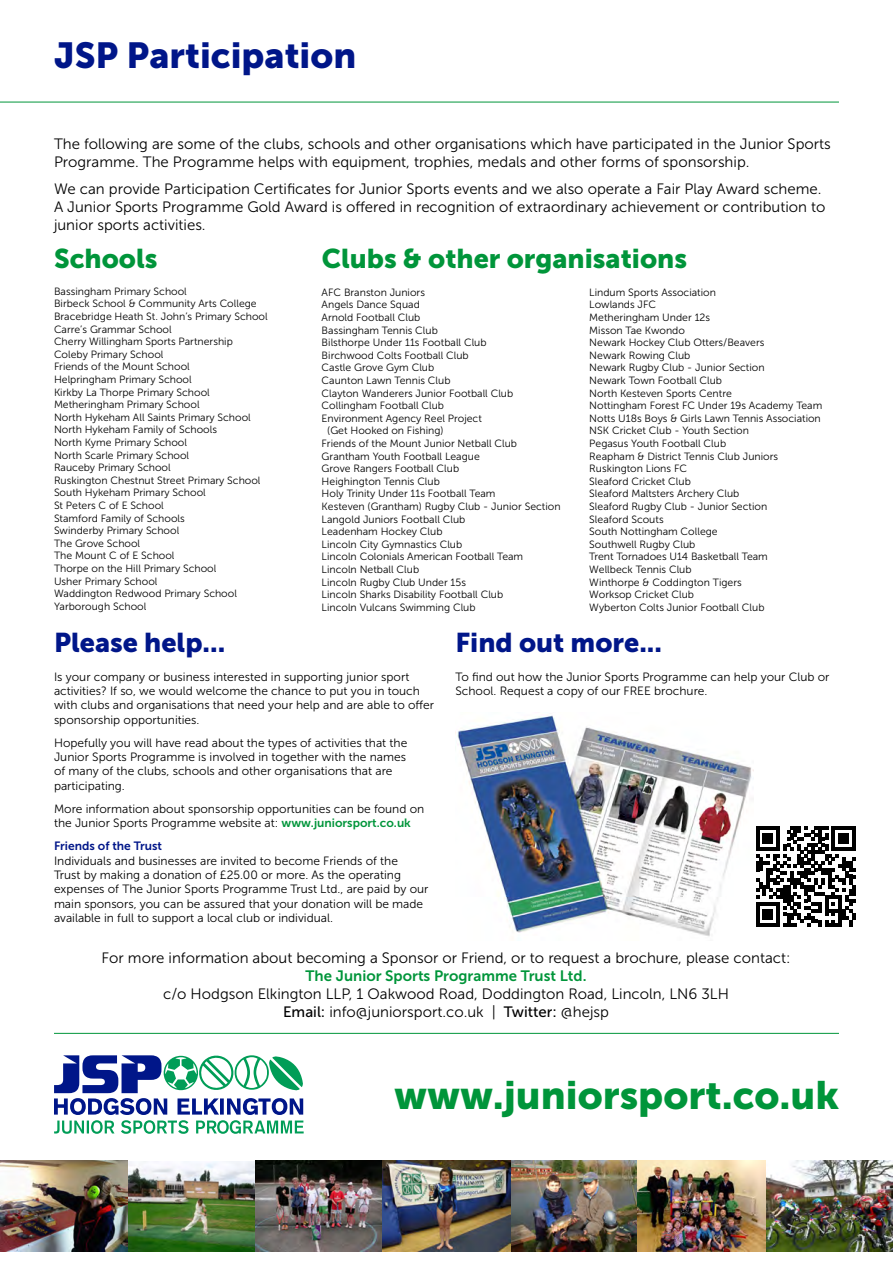
<style>
.page{position:relative;width:893px;height:1263px;background:#fff}
.page>*{position:absolute;margin:0;border:0;box-sizing:border-box;transform-origin:0 0}
.t1{font:39.45px "Museo Sans 900";color:#00953a}
.t2{font:36px "Museo Sans 900";color:#001689}
.t3{font:27px "Museo Sans 900";color:#00953a}
.t4{font:27px "Museo Sans 900";color:#001689}
.t5{font:15px/18px "Museo Sans 300";color:#000}
.t6{font:15px "Museo Sans 700";color:#00953a}
.t7{font:12px/14.4px "Museo Sans 300";color:#000}
.t8{font:10.5px/12.6px "Museo Sans 300";color:#000}
.s1{font-family:"Museo Sans 700";color:#00953a}
.s2{font-family:"Museo Sans 700";color:#001689}
.s3{font-family:"Museo Sans 500"}
</style>
<div class="page">
<img style="left:0;top:1161px;width:893px;height:90px">
<img style="left:455px;top:715px;width:299px;height:221px">
<svg style="left:54px;top:1055px;width:250px;height:79px"></svg>
<svg style="left:756px;top:826px;width:100px;height:100px"></svg>
<hr style="left:54px;top:1033px;width:785px;height:1px;background:#00953a">
<hr style="left:0;top:102px;width:839px;height:1px;background:#00953a">
<p class="t2" style="left:54px;top:34px;width:304px">JSP Participation</p>
<p class="t5" style="left:54px;top:135px;width:778px">The following are some of the clubs, schools and other organisations which have participated in the Junior Sports<br>Programme. The Programme helps with equipment, trophies, medals and other forms of sponsorship.</p>
<p class="t5" style="left:54px;top:180px;width:773px">We can provide Participation Certificates for Junior Sports events and we also operate a Fair Play Award scheme.<br>A Junior Sports Programme Gold Award is offered in recognition of extraordinary achievement or contribution to junior sports activities.</p>
<p class="t3" style="left:54px;top:243px;width:105px">Schools</p>
<p class="t8" style="left:54px;top:285px;width:134px">Bassingham Primary School</p>
<p class="t8" style="left:54px;top:298px;width:204px">Birbeck School &amp; Community Arts College</p>
<p class="t8" style="left:54px;top:310px;width:215px">Bracebridge Heath St. John’s Primary School</p>
<p class="t8" style="left:54px;top:323px;width:119px">Carre’s Grammar School</p>
<p class="t8" style="left:54px;top:335px;width:180px">Cherry Willingham Sports Partnership</p>
<p class="t8" style="left:54px;top:348px;width:111px">Coleby Primary School</p>
<p class="t8" style="left:54px;top:361px;width:137px">Friends of the Mount School</p>
<p class="t8" style="left:54px;top:373px;width:139px">Helpringham Primary School</p>
<p class="t8" style="left:54px;top:386px;width:157px">Kirkby La Thorpe Primary School</p>
<p class="t8" style="left:54px;top:398px;width:147px">Metheringham Primary School</p>
<p class="t8" style="left:54px;top:411px;width:198px">North Hykeham All Saints Primary School</p>
<p class="t8" style="left:54px;top:424px;width:165px">North Hykeham Family of Schools</p>
<p class="t8" style="left:54px;top:436px;width:135px">North Kyme Primary School</p>
<p class="t8" style="left:54px;top:449px;width:137px">North Scarle Primary School</p>
<p class="t8" style="left:54px;top:461px;width:118px">Rauceby Primary School</p>
<p class="t8" style="left:54px;top:474px;width:208px">Ruskington Chestnut Street Primary School</p>
<p class="t8" style="left:54px;top:487px;width:153px">South Hykeham Primary School</p>
<p class="t8" style="left:54px;top:499px;width:111px">St Peters C of E School</p>
<p class="t8" style="left:54px;top:512px;width:132px">Stamford Family of Schools</p>
<p class="t8" style="left:54px;top:524px;width:127px">Swinderby Primary School</p>
<p class="t8" style="left:54px;top:537px;width:88px">The Grove School</p>
<p class="t8" style="left:54px;top:550px;width:122px">The Mount C of E School</p>
<p class="t8" style="left:54px;top:562px;width:164px">Thorpe on the Hill Primary School</p>
<p class="t8" style="left:54px;top:575px;width:105px">Usher Primary School</p>
<p class="t8" style="left:54px;top:587px;width:184px">Waddington Redwood Primary School</p>
<p class="t8" style="left:54px;top:600px;width:94px">Yarborough School</p>
<p class="t3" style="left:322px;top:243px;width:367px">Clubs &amp; other organisations</p>
<p class="t8" style="left:589px;top:286px;width:128px">Lindum Sports Association</p>
<p class="t8" style="left:589px;top:299px;width:68px">Lowlands JFC</p>
<p class="t8" style="left:589px;top:311px;width:122px">Metheringham Under 12s</p>
<p class="t8" style="left:589px;top:324px;width:97px">Misson Tae Kwondo</p>
<p class="t8" style="left:589px;top:336px;width:177px">Newark Hockey Club Otters/Beavers</p>
<p class="t8" style="left:589px;top:349px;width:103px">Newark Rowing Club</p>
<p class="t8" style="left:589px;top:362px;width:177px">Newark Rugby Club - Junior Section</p>
<p class="t8" style="left:589px;top:374px;width:134px">Newark Town Football Club</p>
<p class="t8" style="left:589px;top:387px;width:144px">North Kesteven Sports Centre</p>
<p class="t8" style="left:589px;top:399px;width:235px">Nottingham Forest FC Under 19s Academy Team</p>
<p class="t8" style="left:589px;top:412px;width:233px">Notts U18s Boys &amp; Girls Lawn Tennis Association</p>
<p class="t8" style="left:589px;top:425px;width:161px">NSK Cricket Club - Youth Section</p>
<p class="t8" style="left:589px;top:437px;width:138px">Pegasus Youth Football Club</p>
<p class="t8" style="left:589px;top:450px;width:190px">Reapham &amp; District Tennis Club Juniors</p>
<p class="t8" style="left:589px;top:462px;width:99px">Ruskington Lions FC</p>
<p class="t8" style="left:589px;top:475px;width:152px">Sleaford Cricket Club<br>Sleaford Maltsters Archery Club</p>
<p class="t8" style="left:589px;top:500px;width:179px">Sleaford Rugby Club - Junior Section</p>
<p class="t8" style="left:589px;top:513px;width:76px">Sleaford Scouts</p>
<p class="t8" style="left:589px;top:525px;width:130px">South Nottingham College</p>
<p class="t8" style="left:589px;top:538px;width:108px">Southwell Rugby Club</p>
<p class="t8" style="left:589px;top:551px;width:180px">Trent Tornadoes U14 Basketball Team</p>
<p class="t8" style="left:589px;top:563px;width:104px">Wellbeck Tennis Club</p>
<p class="t8" style="left:589px;top:576px;width:154px">Winthorpe &amp; Coddington Tigers</p>
<p class="t8" style="left:589px;top:588px;width:106px">Worksop Cricket Club</p>
<p class="t8" style="left:589px;top:601px;width:177px">Wyberton Colts Junior Football Club</p>
<p class="t8" style="left:322px;top:286px;width:105px">AFC Branston Juniors</p>
<p class="t8" style="left:322px;top:299px;width:100px">Angels Dance Squad</p>
<p class="t8" style="left:322px;top:311px;width:100px">Arnold Football Club</p>
<p class="t8" style="left:322px;top:324px;width:118px">Bassingham Tennis Club</p>
<p class="t8" style="left:322px;top:336px;width:166px">Bilsthorpe Under 11s Football Club</p>
<p class="t8" style="left:322px;top:349px;width:149px">Birchwood Colts Football Club</p>
<p class="t8" style="left:322px;top:362px;width:114px">Castle Grove Gym Club</p>
<p class="t8" style="left:322px;top:374px;width:130px">Caunton Lawn Tennis Club</p>
<p class="t8" style="left:322px;top:387px;width:193px">Clayton Wanderers Junior Football Club</p>
<p class="t8" style="left:322px;top:399px;width:124px">Collingham Football Club</p>
<p class="t8" style="left:327px;top:412px;width:156px;text-indent:-6px">Environment Agency Reel Project (Get Hooked on Fishing)</p>
<p class="t8" style="left:322px;top:437px;width:197px">Friends of the Mount Junior Netball Club</p>
<p class="t8" style="left:322px;top:450px;width:160px">Grantham Youth Football League</p>
<p class="t8" style="left:322px;top:462px;width:139px">Grove Rangers Football Club</p>
<p class="t8" style="left:322px;top:475px;width:120px">Heighington Tennis Club</p>
<p class="t8" style="left:322px;top:488px;width:175px">Holy Trinity Under 11s Football Team</p>
<p class="t8" style="left:322px;top:500px;width:240px">Kesteven (Grantham) Rugby Club - Junior Section</p>
<p class="t8" style="left:322px;top:513px;width:145px">Langold Juniors Football Club</p>
<p class="t8" style="left:322px;top:525px;width:122px">Leadenham Hockey Club</p>
<p class="t8" style="left:322px;top:538px;width:142px">Lincoln City Gymnastics Club</p>
<p class="t8" style="left:322px;top:551px;width:203px">Lincoln Colonials American Football Team</p>
<p class="t8" style="left:322px;top:563px;width:99px">Lincoln Netball Club</p>
<p class="t8" style="left:322px;top:576px;width:146px">Lincoln Rugby Club Under 15s</p>
<p class="t8" style="left:322px;top:588px;width:183px">Lincoln Sharks Disability Football Club</p>
<p class="t8" style="left:322px;top:601px;width:155px">Lincoln Vulcans Swimming Club</p>
<p class="t4" style="left:54px;top:627px;width:173px">Please help...</p>
<p class="t7" style="left:54px;top:669px;width:381px">Is your company or business interested in supporting junior sport activities? If so, we would welcome the chance to put you in touch with clubs and organisations that need your help and are able to offer sponsorship opportunities.</p>
<p class="t7" style="left:54px;top:735px;width:355px">Hopefully you will have read about the types of activities that the Junior Sports Programme is involved in together with the names of many of the clubs, schools and other organisations that are participating.</p>
<p class="t7" style="left:54px;top:801px;width:372px">More information about sponsorship opportunities can be found on the Junior Sports Programme website at: <span class="s1">www.juniorsport.co.uk</span></p>
<p class="t7" style="left:54px;top:839px;width:376px"><span class="s2">Friends of the Trust<br></span>Individuals and businesses are invited to become Friends of the<br>Trust by making a donation of £25.00 or more. As the operating expenses of The Junior Sports Programme Trust Ltd., are paid by our main sponsors, you can be assured that your donation will be made available in full to support a local club or individual.</p>
<p class="t4" style="left:455px;top:627px;width:208px">Find out more...</p>
<p class="t7" style="left:455px;top:669px;width:376px">To find out how the Junior Sports Programme can help your Club or<br>School. Request a copy of our FREE brochure.</p>
<p class="t5" style="left:102px;top:949px;width:690px">For more information about becoming a Sponsor or Friend, or to request a brochure, please contact:</p>
<p class="t6" style="left:306px;top:968px;width:282px">The Junior Sports Programme Trust Ltd.</p>
<p class="t5" style="left:163px;top:985px;width:567px">c/o Hodgson Elkington LLP, 1 Oakwood Road, Doddington Road, Lincoln, LN6 3LH</p>
<p class="t5" style="left:283px;top:1003px;width:328px"><span class="s3">Email:</span> info@juniorsport.co.uk | <span class="s3">Twitter:</span> @hejsp</p>
<p class="t1" style="left:394px;top:1073px;width:446px">www.juniorsport.co.uk</p>
</div>
